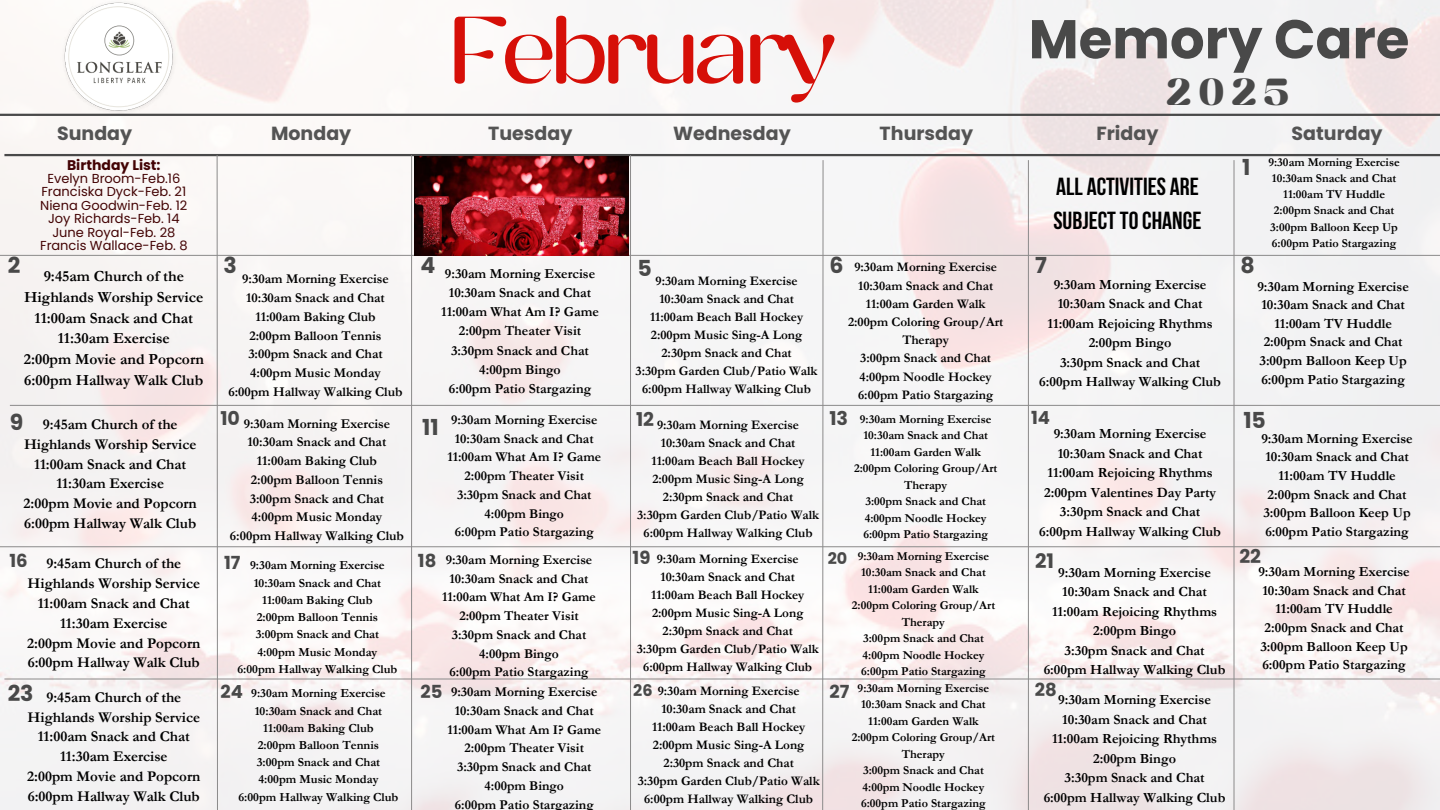
<style>
.page{position:relative;width:1440px;height:810px;background:#fff}
.page>*{position:absolute;margin:0;border:0;box-sizing:border-box;transform-origin:0 0}
.t1{font:94.4px "Yodnam";letter-spacing:-.085em;color:#d60f08}
.t2{font:700 54.5px "Poppins";color:#494949}
.t3{font:700 37.7px "Yodnam";color:#494949}
.t4{font:700 24.6px/34.3px "Bebas Neue";color:#000}
.t5{font:700 22.1px "Poppins";color:#494949}
.t6{font:700 22px "Poppins";color:#494949}
.t7{font:700 20px "Poppins";color:#494949}
.t8{font:700 19px "Poppins";color:#545454}
.t9{font:700 19px "Poppins";color:#494949}
.t10{font:700 18px "Poppins";color:#494949}
.t11{font:700 16px "Poppins";color:#494949}
.t12{font:700 15.5px/20.7px "Garamond";color:#000;text-align:center}
.t13{font:700 14.9px/19.9px "Garamond";color:#000;text-align:center}
.t14{font:700 14.1px/19.5px "Garamond";color:#000;text-align:center}
.t15{font:700 14px/18.6px "Garamond";color:#000;text-align:center}
.t16{font:700 14px "Poppins";color:#430304}
.t17{font:700 13.8px/19.2px "Garamond";color:#000;text-align:center}
.t18{font:700 13.5px/18.8px "Garamond";color:#000;text-align:center}
.t19{font:700 13.1px/18px "Garamond";color:#000;text-align:center}
.t20{font:13px/13.5px "Poppins";color:#430304;text-align:center}
.t21{font:700 12.4px/17.2px "Garamond";color:#000;text-align:center}
.t22{font:700 12.1px/16.5px "Garamond";color:#000;text-align:center}
</style>
<div class="page">
<img style="left:0;top:0;width:1440px;height:810px">
<hr style="left:0;top:114px;width:1440px;height:2px;background:#494949">
<hr style="left:4px;top:154px;width:1436px;height:2px;background:#494949">
<svg style="left:216px;top:155px;width:2px;height:655px"></svg>
<hr style="left:411px;top:155px;width:1px;height:655px;background:#8b8a8a">
<svg style="left:822px;top:159px;width:2px;height:651px"></svg>
<hr style="left:1028px;top:160px;width:1px;height:650px;background:#8b8a8a">
<hr style="left:1234px;top:160px;width:1px;height:650px;background:#8b8a8a">
<hr style="left:0;top:255px;width:1440px;height:1px;background:#8b8a8a">
<hr style="left:10px;top:405px;width:1430px;height:1px;background:#8b8a8a">
<hr style="left:0;top:546px;width:1440px;height:1px;background:#8b8a8a">
<hr style="left:4px;top:679px;width:1436px;height:1px;background:#8b8a8a">
<hr style="left:630px;top:155px;width:1px;height:655px;background:#8b8a8a">
<img style="left:61px;top:0;width:117px;height:114px">
<img style="left:415px;top:157px;width:214px;height:99px">
<h1 class="t1" style="left:447px;top:-8px;width:392px">February</h1>
<h2 class="t2" style="left:1029px;top:8px;width:382px">Memory Care</h2>
<h3 class="t3" style="left:1167px;top:69px;width:124px">2025</h3>
<h3 class="t8" style="left:57px;top:122px;width:77px">Sunday</h3>
<h3 class="t8" style="left:271px;top:122px;width:82px">Monday</h3>
<h3 class="t8" style="left:880px;top:122px;width:95px">Thursday</h3>
<h3 class="t8" style="left:1096px;top:122px;width:63px">Friday</h3>
<h3 class="t8" style="left:1292px;top:122px;width:93px">Saturday</h3>
<h3 class="t8" style="left:488px;top:122px;width:86px">Tuesday</h3>
<h3 class="t8" style="left:673px;top:122px;width:119px">Wednesday</h3>
<p class="t16" style="left:67px;top:157px;width:95px">Birthday List:</p>
<p class="t20" style="left:40px;top:171px;width:149px">Evelyn Broom-Feb.16<br>Franciska Dyck-Feb. 21<br>Niena Goodwin-Feb. 12<br>Joy Richards-Feb. 14<br>June Royal-Feb. 28<br>Francis Wallace-Feb. 8</p>
<h3 class="t4" style="left:1053px;top:169px;width:150px">ALL ACTIVITIES ARE<br>SUBJECT TO CHANGE</h3>
<h3 class="t6" style="left:1242px;top:155px;width:10px">1</h3>
<p class="t22" style="left:1269px;top:154px;width:133px;line-height:16.1px">9:30am Morning Exercise<br>10:30am Snack and Chat<br>11:00am TV Huddle<br>2:00pm Snack and Chat<br>3:00pm Balloon Keep Up<br>6:00pm Patio Stargazing</p>
<h3 class="t5" style="left:8px;top:252px;width:14px">2</h3>
<h3 class="t5" style="left:224px;top:252px;width:15px">3</h3>
<h3 class="t5" style="left:420px;top:252px;width:16px">4</h3>
<h3 class="t5" style="left:638px;top:255px;width:16px">5</h3>
<h3 class="t5" style="left:829px;top:252px;width:16px">6</h3>
<h3 class="t5" style="left:1035px;top:252px;width:13px">7</h3>
<h3 class="t5" style="left:1240px;top:252px;width:16px">8</h3>
<p class="t19" style="left:848px;top:258px;width:157px">9:30am Morning Exercise<br>10:30am Snack and Chat<br>11:00am Garden Walk<br>2:00pm Coloring Group/Art<br>Therapy<br>3:00pm Snack and Chat<br>4:00pm Noodle Hockey<br>6:00pm Patio Stargazing</p>
<p class="t12" style="left:24px;top:266px;width:182px">9:45am Church of the<br>Highlands Worship Service<br>11:00am Snack and Chat<br>11:30am Exercise<br>2:00pm Movie and Popcorn<br>6:00pm Hallway Walk Club</p>
<p class="t18" style="left:228px;top:270px;width:176px">9:30am Morning Exercise<br>10:30am Snack and Chat<br>11:00am Baking Club<br>2:00pm Balloon Tennis<br>3:00pm Snack and Chat<br>4:00pm Music Monday<br>6:00pm Hallway Walking Club</p>
<p class="t17" style="left:441px;top:264px;width:159px">9:30am Morning Exercise<br>10:30am Snack and Chat<br>11:00am What Am I? Game<br>2:00pm Theater Visit<br>3:30pm Snack and Chat<br>4:00pm Bingo<br>6:00pm Patio Stargazing</p>
<p class="t19" style="left:636px;top:272px;width:183px">9:30am Morning Exercise<br>10:30am Snack and Chat<br>11:00am Beach Ball Hockey<br>2:00pm Music Sing-A Long<br>2:30pm Snack and Chat<br>3:30pm Garden Club/Patio Walk<br>6:00pm Hallway Walking Club</p>
<p class="t14" style="left:1039px;top:275px;width:183px">9:30am Morning Exercise<br>10:30am Snack and Chat<br>11:00am Rejoicing Rhythms<br>2:00pm Bingo<br>3:30pm Snack and Chat<br>6:00pm Hallway Walking Club</p>
<p class="t15" style="left:1257px;top:277px;width:153px">9:30am Morning Exercise<br>10:30am Snack and Chat<br>11:00am TV Huddle<br>2:00pm Snack and Chat<br>3:00pm Balloon Keep Up<br>6:00pm Patio Stargazing</p>
<h3 class="t9" style="left:636px;top:408px;width:19px">12</h3>
<h3 class="t9" style="left:829px;top:408px;width:20px">13</h3>
<h3 class="t10" style="left:1031px;top:407px;width:20px">14</h3>
<h3 class="t6" style="left:1243px;top:408px;width:24px">15</h3>
<h3 class="t6" style="left:10px;top:409px;width:15px">9</h3>
<h3 class="t9" style="left:220px;top:408px;width:21px">10</h3>
<p class="t13" style="left:24px;top:414px;width:175px">9:45am Church of the<br>Highlands Worship Service<br>11:00am Snack and Chat<br>11:30am Exercise<br>2:00pm Movie and Popcorn<br>6:00pm Hallway Walk Club</p>
<p class="t18" style="left:230px;top:414px;width:176px">9:30am Morning Exercise<br>10:30am Snack and Chat<br>11:00am Baking Club<br>2:00pm Balloon Tennis<br>3:00pm Snack and Chat<br>4:00pm Music Monday<br>6:00pm Hallway Walking Club</p>
<p class="t18" style="left:447px;top:410px;width:155px">9:30am Morning Exercise<br>10:30am Snack and Chat<br>11:00am What Am I? Game<br>2:00pm Theater Visit<br>3:30pm Snack and Chat<br>4:00pm Bingo<br>6:00pm Patio Stargazing</p>
<p class="t19" style="left:637px;top:416px;width:183px">9:30am Morning Exercise<br>10:30am Snack and Chat<br>11:00am Beach Ball Hockey<br>2:00pm Music Sing-A Long<br>2:30pm Snack and Chat<br>3:30pm Garden Club/Patio Walk<br>6:00pm Hallway Walking Club</p>
<p class="t22" style="left:854px;top:411px;width:145px">9:30am Morning Exercise<br>10:30am Snack and Chat<br>11:00am Garden Walk<br>2:00pm Coloring Group/Art<br>Therapy<br>3:00pm Snack and Chat<br>4:00pm Noodle Hockey<br>6:00pm Patio Stargazing</p>
<h3 class="t6" style="left:422px;top:415px;width:18px">11</h3>
<p class="t14" style="left:1039px;top:424px;width:183px">9:30am Morning Exercise<br>10:30am Snack and Chat<br>11:00am Rejoicing Rhythms<br>2:00pm Valentines Day Party<br>3:30pm Snack and Chat<br>6:00pm Hallway Walking Club</p>
<p class="t15" style="left:1261px;top:429px;width:153px">9:30am Morning Exercise<br>10:30am Snack and Chat<br>11:00am TV Huddle<br>2:00pm Snack and Chat<br>3:00pm Balloon Keep Up<br>6:00pm Patio Stargazing</p>
<h3 class="t10" style="left:9px;top:550px;width:20px">16</h3>
<h3 class="t10" style="left:224px;top:552px;width:18px">17</h3>
<h3 class="t10" style="left:418px;top:550px;width:20px">18</h3>
<h3 class="t10" style="left:633px;top:548px;width:19px">19</h3>
<p class="t11" style="left:828px;top:549px;width:21px">20</p>
<h3 class="t7" style="left:1035px;top:550px;width:20px">21</h3>
<h3 class="t9" style="left:1239px;top:546px;width:23px">22</h3>
<p class="t13" style="left:27px;top:553px;width:175px">9:45am Church of the<br>Highlands Worship Service<br>11:00am Snack and Chat<br>11:30am Exercise<br>2:00pm Movie and Popcorn<br>6:00pm Hallway Walk Club</p>
<p class="t21" style="left:237px;top:557px;width:162px">9:30am Morning Exercise<br>10:30am Snack and Chat<br>11:00am Baking Club<br>2:00pm Balloon Tennis<br>3:00pm Snack and Chat<br>4:00pm Music Monday<br>6:00pm Hallway Walking Club</p>
<p class="t18" style="left:442px;top:550px;width:155px">9:30am Morning Exercise<br>10:30am Snack and Chat<br>11:00am What Am I? Game<br>2:00pm Theater Visit<br>3:30pm Snack and Chat<br>4:00pm Bingo<br>6:00pm Patio Stargazing</p>
<p class="t19" style="left:637px;top:550px;width:183px">9:30am Morning Exercise<br>10:30am Snack and Chat<br>11:00am Beach Ball Hockey<br>2:00pm Music Sing-A Long<br>2:30pm Snack and Chat<br>3:30pm Garden Club/Patio Walk<br>6:00pm Hallway Walking Club</p>
<p class="t22" style="left:852px;top:548px;width:145px">9:30am Morning Exercise<br>10:30am Snack and Chat<br>11:00am Garden Walk<br>2:00pm Coloring Group/Art<br>Therapy<br>3:00pm Snack and Chat<br>4:00pm Noodle Hockey<br>6:00pm Patio Stargazing</p>
<p class="t14" style="left:1044px;top:563px;width:183px">9:30am Morning Exercise<br>10:30am Snack and Chat<br>11:00am Rejoicing Rhythms<br>2:00pm Bingo<br>3:30pm Snack and Chat<br>6:00pm Hallway Walking Club</p>
<p class="t15" style="left:1258px;top:562px;width:153px">9:30am Morning Exercise<br>10:30am Snack and Chat<br>11:00am TV Huddle<br>2:00pm Snack and Chat<br>3:00pm Balloon Keep Up<br>6:00pm Patio Stargazing</p>
<h3 class="t6" style="left:8px;top:681px;width:27px">23</h3>
<h3 class="t10" style="left:220px;top:681px;width:24px">24</h3>
<h3 class="t10" style="left:420px;top:681px;width:23px">25</h3>
<p class="t11" style="left:633px;top:681px;width:21px">26</p>
<h3 class="t10" style="left:829px;top:681px;width:21px">27</h3>
<h3 class="t10" style="left:1035px;top:680px;width:23px">28</h3>
<p class="t13" style="left:27px;top:687px;width:175px">9:45am Church of the<br>Highlands Worship Service<br>11:00am Snack and Chat<br>11:30am Exercise<br>2:00pm Movie and Popcorn<br>6:00pm Hallway Walk Club</p>
<p class="t21" style="left:238px;top:685px;width:162px">9:30am Morning Exercise<br>10:30am Snack and Chat<br>11:00am Baking Club<br>2:00pm Balloon Tennis<br>3:00pm Snack and Chat<br>4:00pm Music Monday<br>6:00pm Hallway Walking Club</p>
<p class="t18" style="left:447px;top:682px;width:155px">9:30am Morning Exercise<br>10:30am Snack and Chat<br>11:00am What Am I? Game<br>2:00pm Theater Visit<br>3:30pm Snack and Chat<br>4:00pm Bingo<br>6:00pm Patio Stargazing</p>
<p class="t19" style="left:638px;top:681px;width:183px">9:30am Morning Exercise<br>10:30am Snack and Chat<br>11:00am Beach Ball Hockey<br>2:00pm Music Sing-A Long<br>2:30pm Snack and Chat<br>3:30pm Garden Club/Patio Walk<br>6:00pm Hallway Walking Club</p>
<p class="t22" style="left:852px;top:680px;width:145px">9:30am Morning Exercise<br>10:30am Snack and Chat<br>11:00am Garden Walk<br>2:00pm Coloring Group/Art<br>Therapy<br>3:00pm Snack and Chat<br>4:00pm Noodle Hockey<br>6:00pm Patio Stargazing</p>
<p class="t14" style="left:1044px;top:690px;width:183px">9:30am Morning Exercise<br>10:30am Snack and Chat<br>11:00am Rejoicing Rhythms<br>2:00pm Bingo<br>3:30pm Snack and Chat<br>6:00pm Hallway Walking Club</p>
</div>
